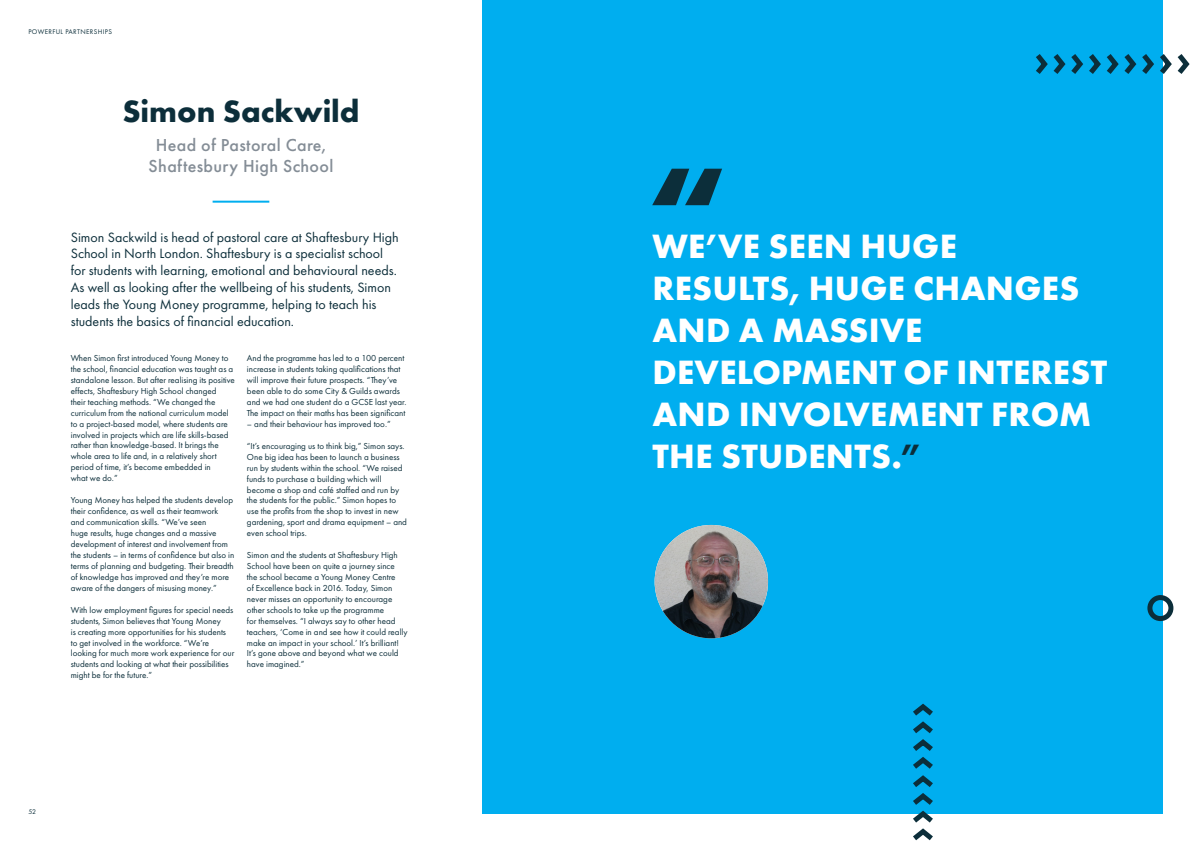
<style>
.page{position:relative;width:1191px;height:842px;background:#fff}
.page>*{position:absolute;margin:0;border:0;box-sizing:border-box;transform-origin:0 0}
.t1{font:700 35px/42px "Futura PT";letter-spacing:.01em;color:#fff}
.t2{font:700 32px "Futura PT";color:#0c2e3a}
.t3{font:500 18px "Futura PT";letter-spacing:.02em;color:#848d96}
.t4{font:14px/16.8px "Futura PT";color:#0c2e3a}
.t5{font:9px/10.9px "Futura PT";color:#0c2e3a}
.t6{font:7px "Futura PT";letter-spacing:.05em;color:#0c2e3a}
.s1{color:#0c2e3a}
</style>
<div class="page">
<div style="left:468px;top:595px;width:26px;height:26px;border:5px solid #fff;border-radius:50%"></div>
<hr style="left:213px;top:201px;width:56px;height:2px;background:#00aeef">
<div style="left:482px;top:0;width:680px;height:814px;background:#00aeef"></div>
<div style="left:1147px;top:595px;width:26px;height:26px;border:5px solid #0c2e3a;border-radius:50%"></div>
<svg style="left:913px;top:703px;width:20px;height:138px"></svg>
<svg style="left:1036px;top:49px;width:154px;height:30px"></svg>
<img style="left:654px;top:525px;width:114px;height:113px;border-radius:57px">
<svg style="left:652px;top:169px;width:70px;height:36px"></svg>
<p class="t6" style="left:28px;top:27px;width:85px">POWERFUL PARTNERSHIPS</p>
<p class="t2" style="left:122px;top:90px;width:239px">Simon Sackwild</p>
<p class="t3" style="left:156px;top:134px;width:172px">Head of Pastoral Care,</p>
<p class="t3" style="left:149px;top:155px;width:186px">Shaftesbury High School</p>
<p class="t4" style="left:71px;top:228px;width:329px">Simon Sackwild is head of pastoral care at Shaftesbury High School in North London. Shaftesbury is a specialist school for students with learning, emotional and behavioural needs.<br>As well as looking after the wellbeing of his students, Simon leads the Young Money programme, helping to teach his students the basics of financial education.</p>
<p class="t5" style="left:71px;top:353px;width:166px">When Simon first introduced Young Money to the school, financial education was taught as a standalone lesson. But after realising its positive effects, Shaftesbury High School changed<br>their teaching methods. “We changed the curriculum from the national curriculum model to a project-based model, where students are involved in projects which are life skills-based rather than knowledge-based. It brings the whole area to life and, in a relatively short period of time, it’s become embedded in<br>what we do.”</p>
<p class="t5" style="left:71px;top:495px;width:165px">Young Money has helped the students develop their confidence, as well as their teamwork and communication skills. “We’ve seen<br>huge results, huge changes and a massive development of interest and involvement from the students – in terms of confidence but also in terms of planning and budgeting. Their breadth of knowledge has improved and they’re more aware of the dangers of misusing money.”</p>
<p class="t5" style="left:71px;top:604px;width:165px">With low employment figures for special needs students, Simon believes that Young Money<br>is creating more opportunities for his students to get involved in the workforce. “We’re looking for much more work experience for our students and looking at what their possibilities might be for the future.”</p>
<p class="t5" style="left:247px;top:353px;width:161px">And the programme has led to a 100 percent increase in students taking qualifications that will improve their future prospects. “They’ve been able to do some City &amp; Guilds awards and we had one student do a GCSE last year.<br>The impact on their maths has been significant</p>
<p class="t5" style="left:247px;top:418px;width:145px">– and their behaviour has improved too.”</p>
<p class="t5" style="left:247px;top:440px;width:162px">“It’s encouraging us to think big,” Simon says.<br>One big idea has been to launch a business run by students within the school. “We raised funds to purchase a building which will become a shop and café staffed and run by the students for the public.” Simon hopes to use the profits from the shop to invest in new gardening, sport and drama equipment – and even school trips.</p>
<p class="t5" style="left:247px;top:550px;width:162px">Simon and the students at Shaftesbury High School have been on quite a journey since<br>the school became a Young Money Centre<br>of Excellence back in 2016. Today, Simon never misses an opportunity to encourage other schools to take up the programme<br>for themselves. “I always say to other head teachers, ‘Come in and see how it could really make an impact in your school.’ It’s brilliant!<br>It’s gone above and beyond what we could have imagined.”</p>
<p class="t6" style="left:28px;top:807px;width:9px">52</p>
<p class="t1" style="left:652px;top:224px;width:456px">WE’VE SEEN HUGE<br>RESULTS, HUGE CHANGES<br>AND A MASSIVE<br>DEVELOPMENT OF INTEREST<br>AND INVOLVEMENT FROM<br>THE STUDENTS.<span class="s1">”</span></p>
</div>
